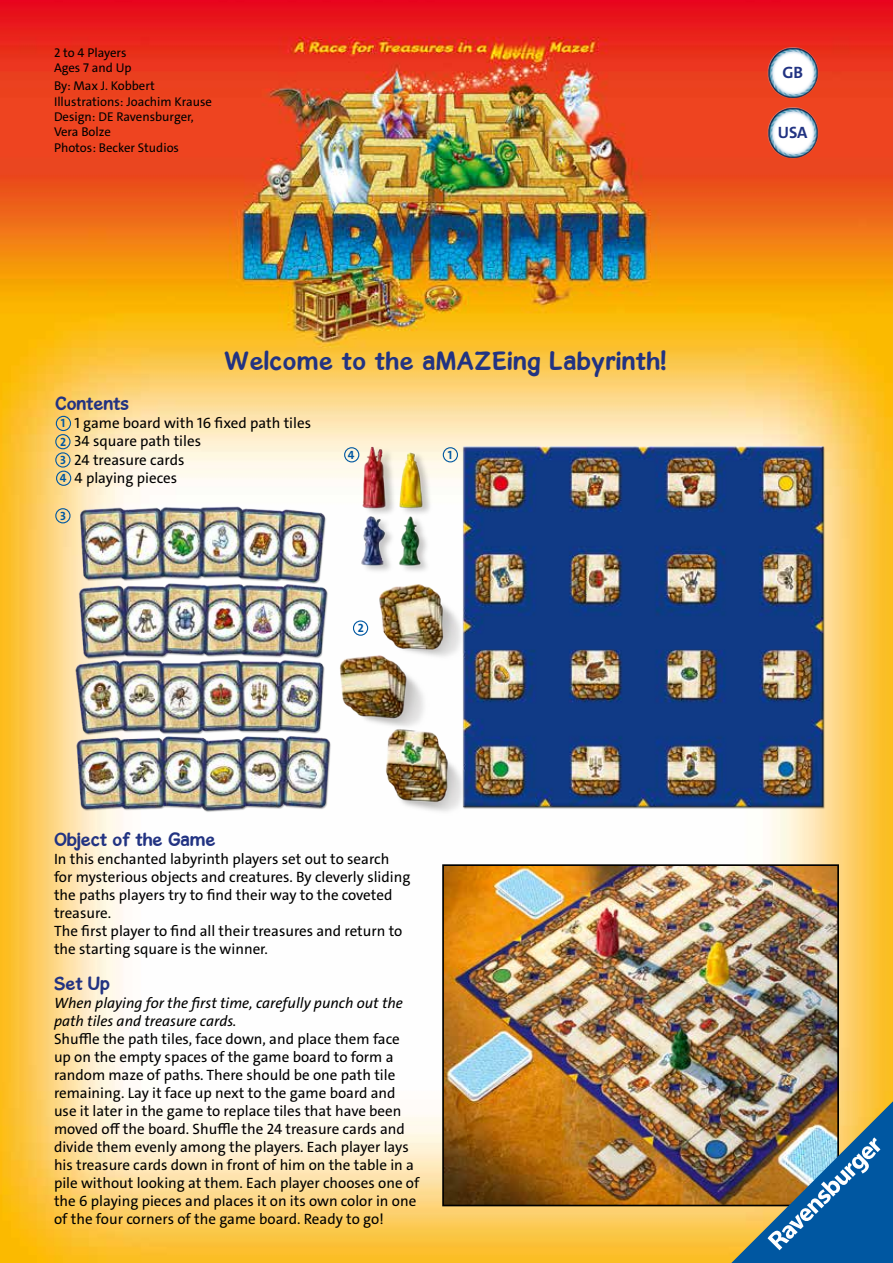
<style>
.page{position:relative;width:893px;height:1263px;background:#fff}
.page>*{position:absolute;margin:0;border:0;box-sizing:border-box;transform-origin:0 0}
.t1{font:700 27px "Gosmick Sans";letter-spacing:.025em;color:#223382}
.t2{font:700 19.5px "Gosmick Sans";color:#223382}
.t3{font:700 16.5px "The Sans C4 s";color:#223382}
.t4{font:15px/18px "The Sans C4 s";color:#000}
.t5{font:italic 15px/18px "The Sans C4 s";color:#000}
.t6{font:12.75px/15.3px "The Sans C4 s";color:#000}
.t7{font:700 12px "The Sans C4 s";color:#0057a1}
.s1{font-weight:700;font-size:12px;color:#0057a1}
</style>
<div class="page">
<img style="left:0;top:0;width:893px;height:1263px">
<img style="left:35px;top:408px;width:810px;height:410px">
<div style="left:56px;top:416px;width:15px;height:15px;border:1px solid #0057a1;border-radius:50%"></div>
<div style="left:55px;top:434px;width:16px;height:15px;border:1px solid #0057a1;border-radius:50%"></div>
<div style="left:55px;top:452px;width:16px;height:16px;border:1px solid #0057a1;border-radius:50%"></div>
<div style="left:56px;top:471px;width:15px;height:15px;border:1px solid #0057a1;border-radius:50%"></div>
<div style="left:443px;top:447px;width:15px;height:15px;border:1px solid #0057a1;border-radius:50%"></div>
<div style="left:353px;top:620px;width:15px;height:16px;border:1px solid #0057a1;border-radius:50%"></div>
<div style="left:55px;top:508px;width:16px;height:15px;border:1px solid #0057a1;border-radius:50%"></div>
<div style="left:344px;top:447px;width:15px;height:15px;border:1px solid #0057a1;border-radius:50%"></div>
<img style="left:763px;top:40px;width:61px;height:59px">
<img style="left:763px;top:99px;width:61px;height:66px">
<img style="left:445px;top:867px;width:391px;height:336px">
<div style="left:442px;top:864px;width:397px;height:342px;border:2px solid #000"></div>
<img style="left:716px;top:1059px;width:177px;height:204px">
<p class="t6" style="left:54px;top:45px;width:79px">2 to 4 Players<br>Ages 7 and Up</p>
<p class="t6" style="left:54px;top:79px;width:160px">By: Max J. Kobbert<br>Illustrations: Joachim Krause<br>Design: DE Ravensburger,<br>Vera Bolze<br>Photos: Becker Studios</p>
<h1 class="t1" style="left:224px;top:345px;width:443px">Welcome to the aMAZEing Labyrinth!</h1>
<h2 class="t2" style="left:55px;top:391px;width:75px">Contents</h2>
<p class="t4" style="left:60px;top:414px;width:253px"><span class="s1">1</span> 1 game board with 16 fixed path tiles<br><span class="s1">2</span> 34 square path tiles<br><span class="s1">3</span> 24 treasure cards<br><span class="s1">4</span> 4 playing pieces</p>
<p class="t7" style="left:60px;top:508px;width:7px">3</p>
<p class="t7" style="left:348px;top:447px;width:8px">4</p>
<p class="t7" style="left:358px;top:620px;width:8px">2</p>
<p class="t7" style="left:448px;top:447px;width:6px">1</p>
<h2 class="t2" style="left:54px;top:828px;width:163px">Object of the Game</h2>
<p class="t4" style="left:54px;top:850px;width:358px">In this enchanted labyrinth players set out to search for mysterious objects and creatures. By cleverly sliding the paths players try to find their way to the coveted treasure.<br>The first player to find all their treasures and return to the starting square is the winner.</p>
<h2 class="t2" style="left:54px;top:972px;width:58px">Set Up</h2>
<p class="t5" style="left:54px;top:994px;width:351px">When playing for the first time, carefully punch out the path tiles and treasure cards.</p>
<p class="t4" style="left:54px;top:1030px;width:367px">Shuffle the path tiles, face down, and place them face up on the empty spaces of the game board to form a random maze of paths. There should be one path tile remaining. Lay it face up next to the game board and use it later in the game to replace tiles that have been moved off the board. Shuffle the 24 treasure cards and divide them evenly among the players. Each player lays his treasure cards down in front of him on the table in a pile without looking at them. Each player chooses one of the 6 playing pieces and places it on its own color in one of the four corners of the game board. Ready to go!</p>
<p class="t3" style="left:782px;top:62px;width:22px">GB</p>
<p class="t3" style="left:778px;top:122px;width:31px">USA</p>
</div>
